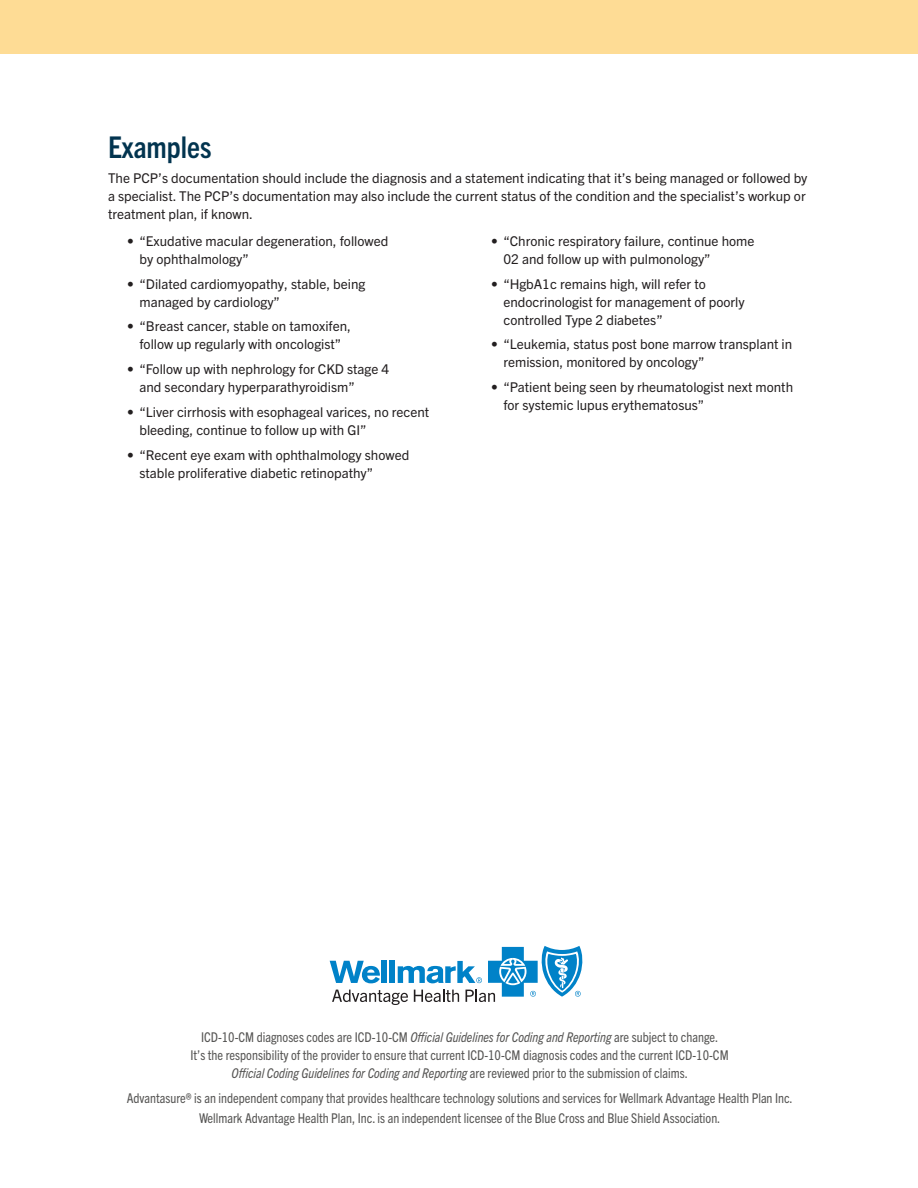
<style>
.page{position:relative;width:918px;height:1188px;background:#fff}
.page>*{position:absolute;margin:0;border:0;box-sizing:border-box;transform-origin:0 0}
.t1{font:700 condensed 30px "Trade Gothic Next LT Pro";color:#02344f}
.t2{font:13.5px/18px "Trade Gothic Next LT Pro";color:#231f20}
.t3{font:condensed 13.5px/18px "Trade Gothic Next LT Pro";color:#565554;text-align:center}
.s1{font-style:italic}
</style>
<div class="page">
<svg style="left:330px;top:946px;width:252px;height:59px"></svg>
<div style="left:0;top:0;width:918px;height:54px;background:#fedc95"></div>
<h1 class="t1" style="left:108px;top:127px;width:105px">Examples</h1>
<p class="t2" style="left:108px;top:168px;width:701px">The PCP’s documentation should include the diagnosis and a statement indicating that it’s being managed or followed by a specialist. The PCP’s documentation may also include the current status of the condition and the specialist’s workup or treatment plan, if known.</p>
<p class="t2" style="left:140px;top:231px;width:250px;text-indent:-12px">• “Exudative macular degeneration, followed by ophthalmology”</p>
<p class="t2" style="left:140px;top:274px;width:227px;text-indent:-12px">• “Dilated cardiomyopathy, stable, being managed by cardiology”</p>
<p class="t2" style="left:127px;top:317px;width:225px;text-align:center">• “Breast cancer, stable on tamoxifen, follow up regularly with oncologist”</p>
<p class="t2" style="left:140px;top:359px;width:251px;text-indent:-12px">• “Follow up with nephrology for CKD stage 4 and secondary hyperparathyroidism”</p>
<p class="t2" style="left:140px;top:402px;width:291px;text-indent:-12px">• “Liver cirrhosis with esophageal varices, no recent bleeding, continue to follow up with GI”</p>
<p class="t2" style="left:140px;top:445px;width:271px;text-indent:-12px">• “Recent eye exam with ophthalmology showed stable proliferative diabetic retinopathy”</p>
<p class="t2" style="left:503px;top:231px;width:253px;text-indent:-12px">• “Chronic respiratory failure, continue home<br>02 and follow up with pulmonology”</p>
<p class="t2" style="left:503px;top:274px;width:243px;text-indent:-12px">• “HgbA1c remains high, will refer to endocrinologist for management of poorly controlled Type 2 diabetes”</p>
<p class="t2" style="left:503px;top:335px;width:290px;text-indent:-12px">• “Leukemia, status post bone marrow transplant in remission, monitored by oncology”</p>
<p class="t2" style="left:503px;top:377px;width:291px;text-indent:-12px">• “Patient being seen by rheumatologist next month for systemic lupus erythematosus”</p>
<p class="t3" style="left:190px;top:1027px;width:540px">ICD-10-CM diagnoses codes are ICD-10-CM <span class="s1">Official Guidelines for Coding and Reporting</span> are subject to change.<br>It’s the responsibility of the provider to ensure that current ICD-10-CM diagnosis codes and the current ICD-10-CM<br><span class="s1">Official Coding Guidelines for Coding and Reporting</span> are reviewed prior to the submission of claims.</p>
<p class="t3" style="left:127px;top:1087px;width:668px;line-height:20.1px">Advantasure® is an independent company that provides healthcare technology solutions and services for Wellmark Advantage Health Plan Inc.<br>Wellmark Advantage Health Plan, Inc. is an independent licensee of the Blue Cross and Blue Shield Association.</p>
</div>
